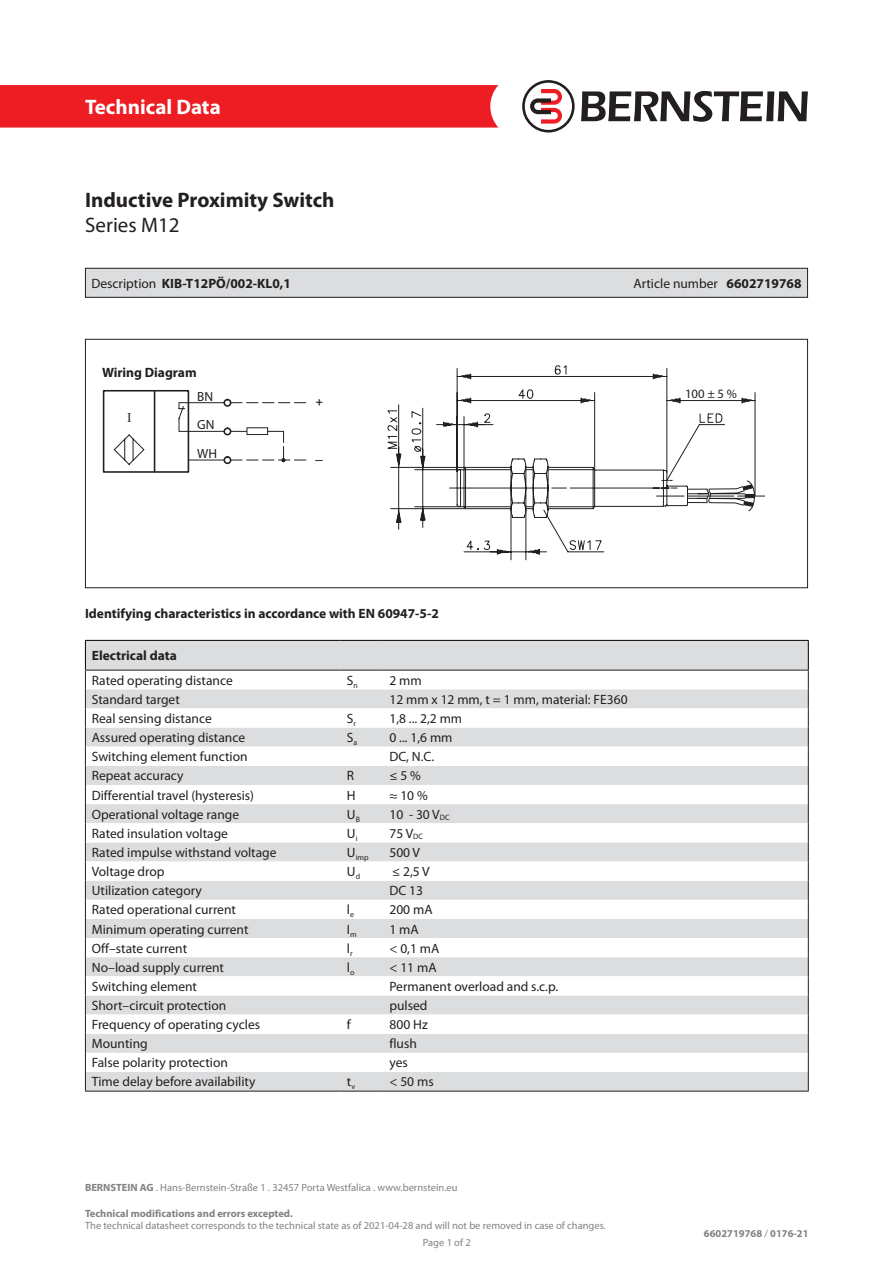
<style>
.page{position:relative;width:893px;height:1263px;background:#fff}
.page>*{position:absolute;margin:0;border:0;box-sizing:border-box;transform-origin:0 0}
.t1{font:700 21px "Myriad Pro";color:#231f20}
.t2{font:700 21px "Myriad Pro";color:#fff}
.t3{font:21px "Myriad Pro";color:#231f20}
.t4{font:13.5px "Myriad Pro";color:#231f20}
.t5{font:700 13.5px "Myriad Pro";color:#231f20}
.t6{font:13.2px "Myriad Pro";color:#231f20}
.t7{font:13.2px "Arial";color:#231f20}
.t8{font:13.2px "Times New Roman";color:#231f20}
.t9{font:12.75px "Myriad Pro";color:#231f20}
.t10{font:10.5px/16.8px "Myriad Pro";color:#808285}
.t11{font:700 10.5px "Myriad Pro";color:#808285}
.t12{font:7.8px "Myriad Pro";color:#231f20}
.s1{font-weight:400}
.s2{font-weight:700}
</style>
<div class="page">
<div style="left:0;top:85px;width:498px;height:43px;background:#ee1d23"></div>
<svg style="left:581px;top:91px;width:227px;height:31px"></svg>
<svg style="left:522px;top:80px;width:53px;height:53px"></svg>
<div style="left:85px;top:339px;width:723px;height:249px;border:1px solid #231f20"></div>
<div style="left:103px;top:390px;width:86px;height:83px;border:2px solid #231f20"></div>
<hr style="left:154px;top:391px;width:1px;height:81px;background:#231f20">
<svg style="left:113px;top:398px;width:194px;height:67px"></svg>
<hr style="left:755px;top:392px;width:1px;height:104px;background:#231f20">
<svg style="left:388px;top:365px;width:367px;height:189px"></svg>
<div style="left:85px;top:268px;width:722px;height:29px;background:#dcdddf"></div>
<div style="left:85px;top:268px;width:723px;height:30px;border:1px solid #231f20"></div>
<hr style="left:85px;top:1091px;width:256px;height:1px;background:#231f20">
<hr style="left:341px;top:1091px;width:42px;height:1px;background:#231f20">
<hr style="left:383px;top:1091px;width:426px;height:1px;background:#231f20">
<hr style="left:85px;top:640px;width:256px;height:1px;background:#000">
<hr style="left:341px;top:640px;width:42px;height:1px;background:#000">
<hr style="left:383px;top:640px;width:426px;height:1px;background:#000">
<svg style="left:85px;top:641px;width:724px;height:450px"></svg>
<h1 class="t2" style="left:85px;top:93px;width:137px">Technical Data</h1>
<h1 class="t1" style="left:85px;top:186px;width:251px">Inductive Proximity Switch</h1>
<h1 class="t3" style="left:85px;top:212px;width:96px">Series M12</h1>
<p class="t5" style="left:91px;top:274px;width:201px"><span class="s1">Description</span> KIB-T12PÖ/002-KL0,1</p>
<p class="t4" style="left:633px;top:275px;width:170px">Article number <span class="s2">6602719768</span></p>
<p class="t5" style="left:102px;top:364px;width:96px">Wiring Diagram</p>
<p class="t8" style="left:127px;top:409px;width:6px">I</p>
<p class="t6" style="left:197px;top:388px;width:17px">BN</p>
<p class="t6" style="left:197px;top:417px;width:19px">GN</p>
<p class="t6" style="left:197px;top:445px;width:21px">WH</p>
<p class="t7" style="left:315px;top:393px;width:9px">+</p>
<p class="t7" style="left:315px;top:450px;width:9px">–</p>
<p class="t5" style="left:85px;top:605px;width:355px">Identifying characteristics in accordance with EN 60947-5-2</p>
<p class="t5" style="left:92px;top:647px;width:87px">Electrical data</p>
<p class="t4" style="left:92px;top:672px;width:143px">Rated operating distance</p>
<p class="t4" style="left:347px;top:672px;width:13px">S<sub>n</sub></p>
<p class="t4" style="left:389px;top:672px;width:34px">2 mm</p>
<p class="t4" style="left:92px;top:691px;width:90px">Standard target</p>
<p class="t4" style="left:389px;top:691px;width:240px">12 mm x 12 mm, t = 1 mm, material: FE360</p>
<p class="t4" style="left:92px;top:710px;width:121px">Real sensing distance</p>
<p class="t4" style="left:347px;top:710px;width:11px">S<sub>r</sub></p>
<p class="t4" style="left:389px;top:710px;width:74px">1,8 ... 2,2 mm</p>
<p class="t4" style="left:92px;top:729px;width:155px">Assured operating distance</p>
<p class="t4" style="left:347px;top:729px;width:12px">S<sub>a</sub></p>
<p class="t4" style="left:389px;top:729px;width:65px">0 ... 1,6 mm</p>
<p class="t4" style="left:92px;top:748px;width:157px">Switching element function</p>
<p class="t4" style="left:389px;top:748px;width:46px">DC, N.C.</p>
<p class="t4" style="left:92px;top:767px;width:93px">Repeat accuracy</p>
<p class="t4" style="left:347px;top:767px;width:9px">R</p>
<p class="t4" style="left:389px;top:767px;width:33px">≤ 5 %</p>
<p class="t4" style="left:92px;top:787px;width:164px">Differential travel (hysteresis)</p>
<p class="t4" style="left:347px;top:787px;width:10px">H</p>
<p class="t4" style="left:389px;top:787px;width:40px">≈ 10 %</p>
<p class="t4" style="left:92px;top:806px;width:149px">Operational voltage range</p>
<p class="t4" style="left:347px;top:806px;width:14px">U<sub>B</sub></p>
<p class="t4" style="left:389px;top:806px;width:62px">10 - 30 V<sub>DC</sub></p>
<p class="t4" style="left:92px;top:825px;width:138px">Rated insulation voltage</p>
<p class="t4" style="left:347px;top:825px;width:12px">U<sub>i</sub></p>
<p class="t4" style="left:389px;top:825px;width:35px">75 V<sub>DC</sub></p>
<p class="t4" style="left:92px;top:844px;width:186px">Rated impulse withstand voltage</p>
<p class="t12" style="left:347px;top:852px;width:23px"><sup>U</sup>imp</p>
<p class="t4" style="left:389px;top:844px;width:32px">500 V</p>
<p class="t4" style="left:92px;top:863px;width:74px">Voltage drop</p>
<p class="t4" style="left:347px;top:863px;width:15px">U<sub>d</sub></p>
<p class="t4" style="left:392px;top:863px;width:39px">≤ 2,5 V</p>
<p class="t4" style="left:92px;top:882px;width:112px">Utilization category</p>
<p class="t4" style="left:389px;top:882px;width:35px">DC 13</p>
<p class="t4" style="left:92px;top:901px;width:146px">Rated operational current</p>
<p class="t4" style="left:347px;top:901px;width:9px">l<sub>e</sub></p>
<p class="t4" style="left:389px;top:901px;width:45px">200 mA</p>
<p class="t4" style="left:92px;top:921px;width:158px">Minimum operating current</p>
<p class="t4" style="left:347px;top:921px;width:11px">I<sub>m</sub></p>
<p class="t4" style="left:389px;top:921px;width:31px">1 mA</p>
<p class="t4" style="left:92px;top:940px;width:97px">Off–state current</p>
<p class="t4" style="left:347px;top:940px;width:7px">l<sub>r</sub></p>
<p class="t4" style="left:389px;top:940px;width:51px">&lt; 0,1 mA</p>
<p class="t4" style="left:92px;top:959px;width:134px">No–load supply current</p>
<p class="t4" style="left:347px;top:959px;width:9px">l<sub>o</sub></p>
<p class="t4" style="left:389px;top:959px;width:49px">&lt; 11 mA</p>
<p class="t4" style="left:92px;top:978px;width:107px">Switching element</p>
<p class="t4" style="left:389px;top:978px;width:170px">Permanent overload and s.c.p.</p>
<p class="t4" style="left:92px;top:997px;width:136px">Short–circuit protection</p>
<p class="t4" style="left:389px;top:997px;width:40px">pulsed</p>
<p class="t4" style="left:92px;top:1016px;width:170px">Frequency of operating cycles</p>
<p class="t4" style="left:347px;top:1016px;width:5px">f</p>
<p class="t4" style="left:389px;top:1016px;width:40px">800 Hz</p>
<p class="t4" style="left:92px;top:1035px;width:57px">Mounting</p>
<p class="t4" style="left:389px;top:1035px;width:29px">flush</p>
<p class="t4" style="left:92px;top:1054px;width:138px">False polarity protection</p>
<p class="t4" style="left:389px;top:1054px;width:20px">yes</p>
<p class="t4" style="left:92px;top:1073px;width:165px">Time delay before availability</p>
<p class="t4" style="left:347px;top:1073px;width:10px">t<sub>v</sub></p>
<p class="t4" style="left:389px;top:1073px;width:46px">&lt; 50 ms</p>
<p class="t10" style="left:85px;top:1179px;width:374px"><span class="s2">BERNSTEIN AG</span> . Hans-Bernstein-Straße 1 . 32457 Porta Westfalica . www.bernstein.eu</p>
<p class="t11" style="left:85px;top:1206px;width:209px">Technical modifications and errors excepted.</p>
<p class="t10" style="left:423px;top:1217px;width:184px;text-indent:-338px">The technical datasheet corresponds to the technical state as of 2021-04-28 and will not be removed in case of changes.<br>Page 1 of 2</p>
<p class="t9" style="left:685px;top:386px;width:53px">100 ± 5 %</p>
<p class="t11" style="left:704px;top:1227px;width:106px">6602719768 <span class="s1">/</span> 0176-21</p>
</div>
